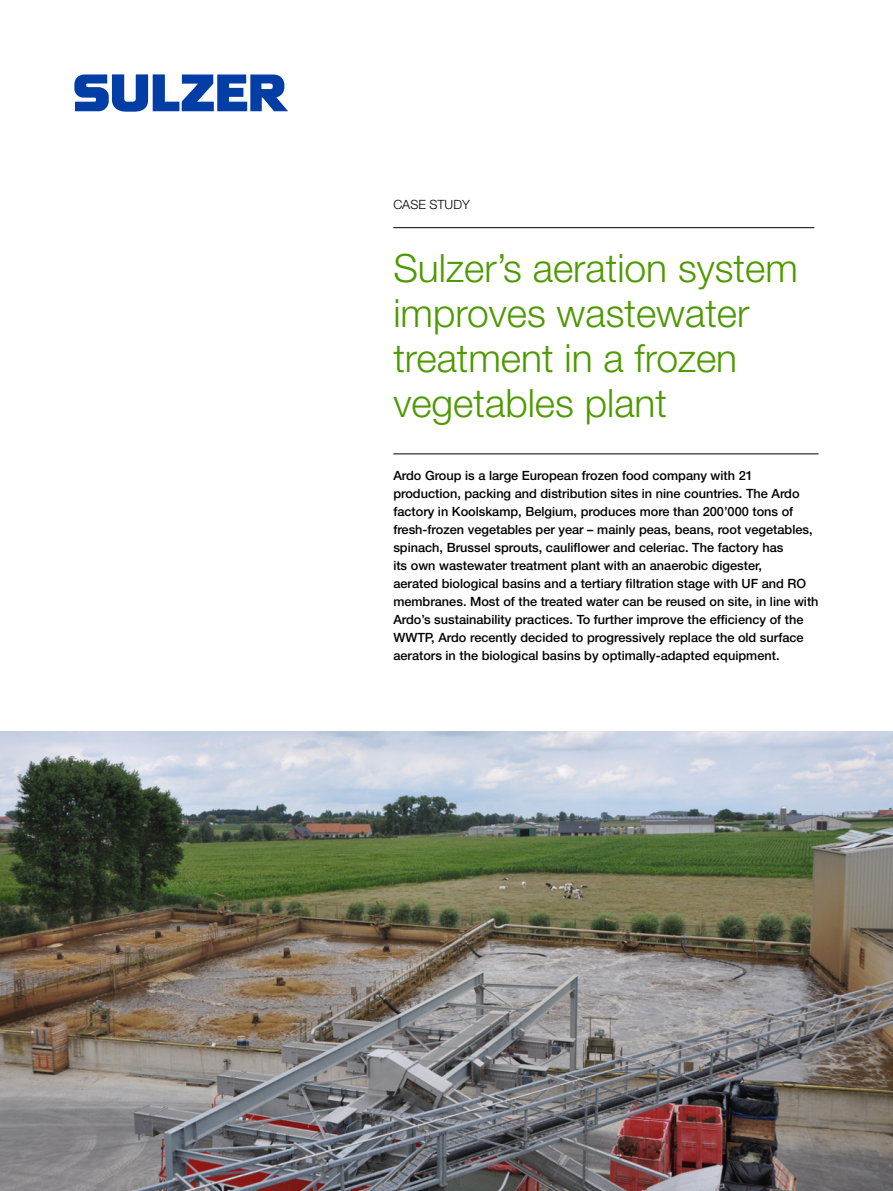
<style>
.page{position:relative;width:893px;height:1191px;background:#fff}
.page>*{position:absolute;margin:0;border:0;box-sizing:border-box;transform-origin:0 0}
.Cover_title_30_pt{font:300 39px/45px "Helvetica Neue LT Pro";color:#4e9900}
.Lead_text_8_5_pt{font:500 12.75px/18px "Helvetica Neue LT Pro";color:#000}
.Case_study_text{font:300 12.75px "Helvetica Neue LT Pro";color:#000}
</style>
<div class="page">
<hr style="left:393px;top:227px;width:421px;height:1px;background:#000">
<hr style="left:393px;top:453px;width:426px;height:1px;background:#000">
<img style="left:0;top:731px;width:893px;height:460px">
<svg style="left:74px;top:74px;width:214px;height:38px"></svg>
<p class="Case_study_text" style="left:393px;top:197px;width:78px">CASE STUDY</p>
<p class="Cover_title_30_pt" style="left:393px;top:244px;width:406px">Sulzer’s aeration system improves wastewater treatment in a frozen vegetables plant</p>
<p class="Lead_text_8_5_pt" style="left:393px;top:466px;width:427px">Ardo Group is a large European frozen food company with 21 production, packing and distribution sites in nine countries. The Ardo factory in Koolskamp, Belgium, produces more than 200’000 tons of fresh-frozen vegetables per year – mainly peas, beans, root vegetables, spinach, Brussel sprouts, cauliflower and celeriac. The factory has<br>its own wastewater treatment plant with an anaerobic digester,<br>aerated biological basins and a tertiary filtration stage with UF and RO membranes. Most of the treated water can be reused on site, in line with Ardo’s sustainability practices. To further improve the efficiency of the WWTP, Ardo recently decided to progressively replace the old surface aerators in the biological basins by optimally-adapted equipment.</p>
</div>
